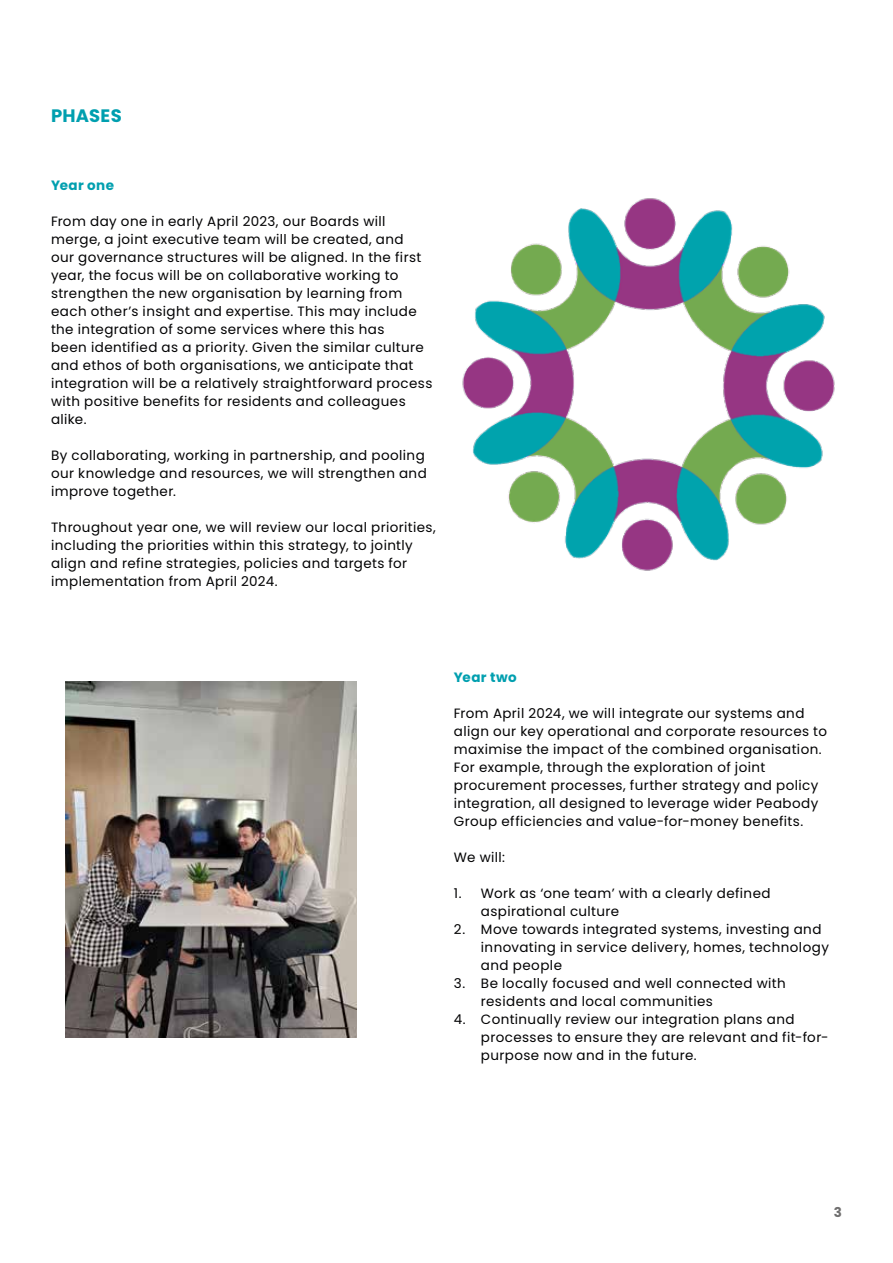
<style>
.page{position:relative;width:893px;height:1263px;background:#fff}
.page>*{position:absolute;margin:0;border:0;box-sizing:border-box;transform-origin:0 0}
.t1{font:700 18px "Poppins";letter-spacing:.015em;color:#009faf}
.t2{font:13.5px/18px "Poppins";letter-spacing:.03em;color:#020203}
.t3{font:700 13.5px "Poppins";letter-spacing:.03em;color:#009faf}
.t4{font:700 13.5px "Poppins";color:#706f6f}
</style>
<div class="page">
<img style="left:462px;top:198px;width:373px;height:373px">
<img style="left:66px;top:681px;width:290px;height:357px">
<h1 class="t1" style="left:51px;top:105px;width:72px">PHASES</h1>
<p class="t3" style="left:51px;top:177px;width:65px">Year one</p>
<p class="t2" style="left:51px;top:212px;width:383px">From day one in early April 2023, our Boards will merge, a joint executive team will be created, and<br>our governance structures will be aligned. In the first year, the focus will be on collaborative working to strengthen the new organisation by learning from each other’s insight and expertise. This may include the integration of some services where this has<br>been identified as a priority. Given the similar culture and ethos of both organisations, we anticipate that integration will be a relatively straightforward process with positive benefits for residents and colleagues alike.</p>
<p class="t2" style="left:51px;top:446px;width:377px">By collaborating, working in partnership, and pooling our knowledge and resources, we will strengthen and improve together.</p>
<p class="t2" style="left:51px;top:518px;width:386px">Throughout year one, we will review our local priorities, including the priorities within this strategy, to jointly align and refine strategies, policies and targets for implementation from April 2024.</p>
<p class="t3" style="left:454px;top:669px;width:64px">Year two</p>
<p class="t2" style="left:454px;top:704px;width:375px">From April 2024, we will integrate our systems and align our key operational and corporate resources to maximise the impact of the combined organisation.<br>For example, through the exploration of joint procurement processes, further strategy and policy integration, all designed to leverage wider Peabody Group efficiencies and value-for-money benefits.</p>
<p class="t2" style="left:454px;top:848px;width:53px">We will:</p>
<p class="t2" style="left:481px;top:884px;width:291px;text-indent:-27px">1. Work as ‘one team’ with a clearly defined aspirational culture</p>
<p class="t2" style="left:481px;top:920px;width:350px;text-indent:-27px">2. Move towards integrated systems, investing and innovating in service delivery, homes, technology and people</p>
<p class="t2" style="left:481px;top:974px;width:306px;text-indent:-27px">3. Be locally focused and well connected with residents and local communities</p>
<p class="t2" style="left:481px;top:1010px;width:349px;text-indent:-27px">4. Continually review our integration plans and processes to ensure they are relevant and fit-for&shy;purpose now and in the future.</p>
<p class="t4" style="left:834px;top:1205px;width:10px">3</p>
</div>
